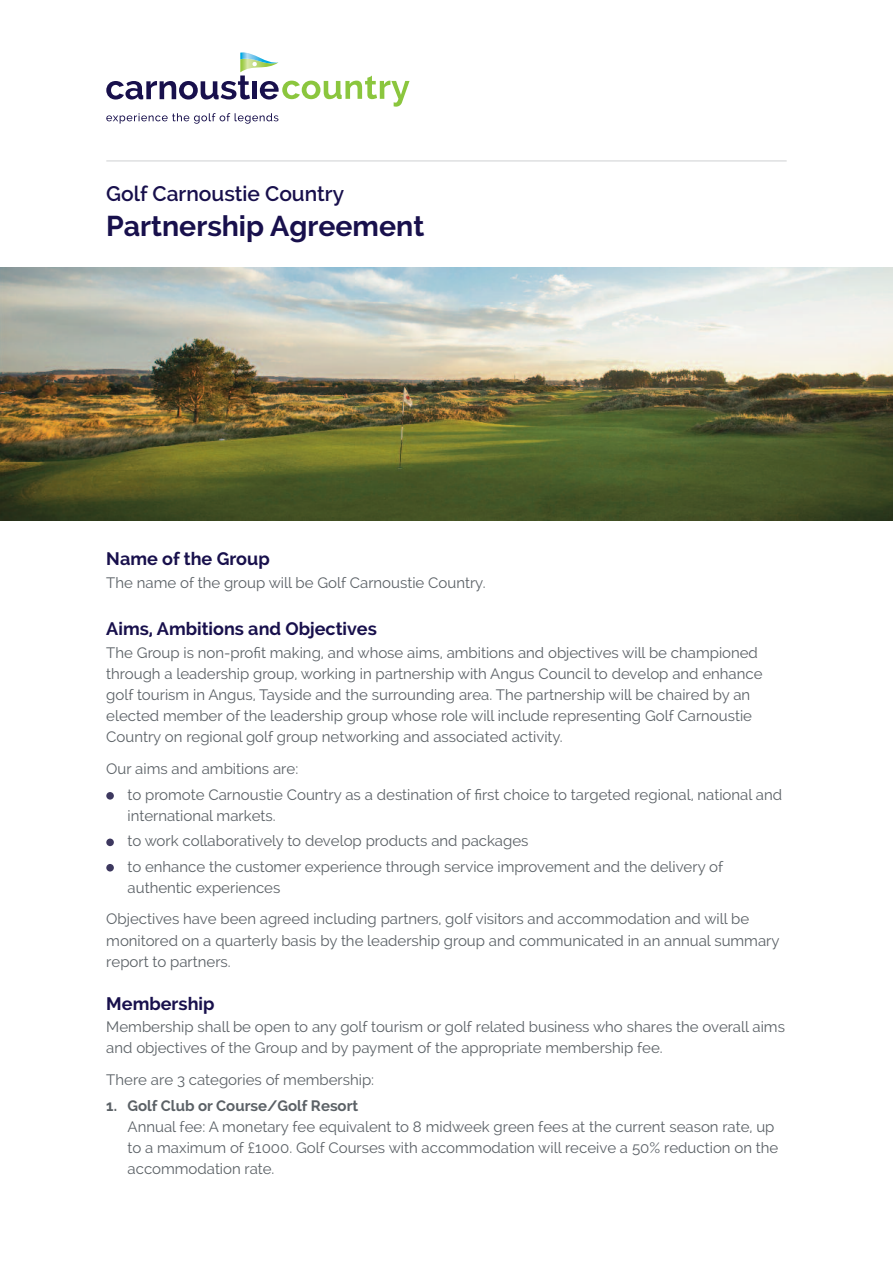
<style>
.page{position:relative;width:893px;height:1263px;background:#fff}
.page>*{position:absolute;margin:0;border:0;box-sizing:border-box;transform-origin:0 0}
.t1{font:700 28.5px "Raleway";color:#18104c}
.t2{font:600 21px "Raleway";color:#18104c}
.t3{font:700 18px "Raleway";color:#18104c}
.t4{font:15px/21.1px "Raleway";color:#5b6166}
.t5{font:700 15px "Raleway";color:#5b6166}
</style>
<div class="page">
<svg style="left:106px;top:113px;width:172px;height:11px"></svg>
<svg style="left:106px;top:52px;width:304px;height:55px"></svg>
<img style="left:0;top:268px;width:893px;height:252px">
<hr style="left:106px;top:161px;width:681px;height:1px;background:#e9eaeb">
<div style="left:106px;top:792px;width:8px;height:8px;background:#3d385f;border-radius:50%"></div>
<div style="left:106px;top:838px;width:8px;height:8px;background:#3d385f;border-radius:50%"></div>
<div style="left:106px;top:864px;width:8px;height:7px;background:#3d385f;border-radius:50%"></div>
<h2 class="t2" style="left:106px;top:182px;width:239px">Golf Carnoustie Country</h2>
<h1 class="t1" style="left:106px;top:210px;width:319px">Partnership Agreement</h1>
<p class="t3" style="left:106px;top:549px;width:165px">Name of the Group</p>
<p class="t4" style="left:106px;top:572px;width:381px">The name of the group will be Golf Carnoustie Country.</p>
<p class="t3" style="left:106px;top:619px;width:272px">Aims, Ambitions and Objectives</p>
<p class="t4" style="left:106px;top:642px;width:658px">The Group is non-profit making, and whose aims, ambitions and objectives will be championed through a leadership group, working in partnership with Angus Council to develop and enhance golf tourism in Angus, Tayside and the surrounding area. The partnership will be chaired by an elected member of the leadership group whose role will include representing Golf Carnoustie Country on regional golf group networking and associated activity.</p>
<p class="t4" style="left:128px;top:756px;width:656px;line-height:25.3px;text-indent:-21px">Our aims and ambitions are:<br>to promote Carnoustie Country as a destination of first choice to targeted regional, national and</p>
<p class="t4" style="left:128px;top:803px;width:597px;line-height:25.3px">international markets.<br>to work collaboratively to develop products and packages<br>to enhance the customer experience through service improvement and the delivery of</p>
<p class="t4" style="left:106px;top:871px;width:644px;line-height:31.8px;text-indent:21px">authentic experiences<br>Objectives have been agreed including partners, golf visitors and accommodation and will be</p>
<p class="t4" style="left:106px;top:930px;width:675px">monitored on a quarterly basis by the leadership group and communicated in an annual summary report to partners.</p>
<p class="t3" style="left:106px;top:993px;width:110px">Membership</p>
<p class="t4" style="left:106px;top:1016px;width:680px">Membership shall be open to any golf tourism or golf related business who shares the overall aims and objectives of the Group and by payment of the appropriate membership fee.</p>
<p class="t4" style="left:106px;top:1069px;width:269px">There are 3 categories of membership:</p>
<p class="t5" style="left:106px;top:1097px;width:253px">1. Golf Club or Course/Golf Resort</p>
<p class="t4" style="left:128px;top:1116px;width:652px">Annual fee: A monetary fee equivalent to 8 midweek green fees at the current season rate, up to a maximum of £1000. Golf Courses with accommodation will receive a 50% reduction on the accommodation rate.</p>
</div>
